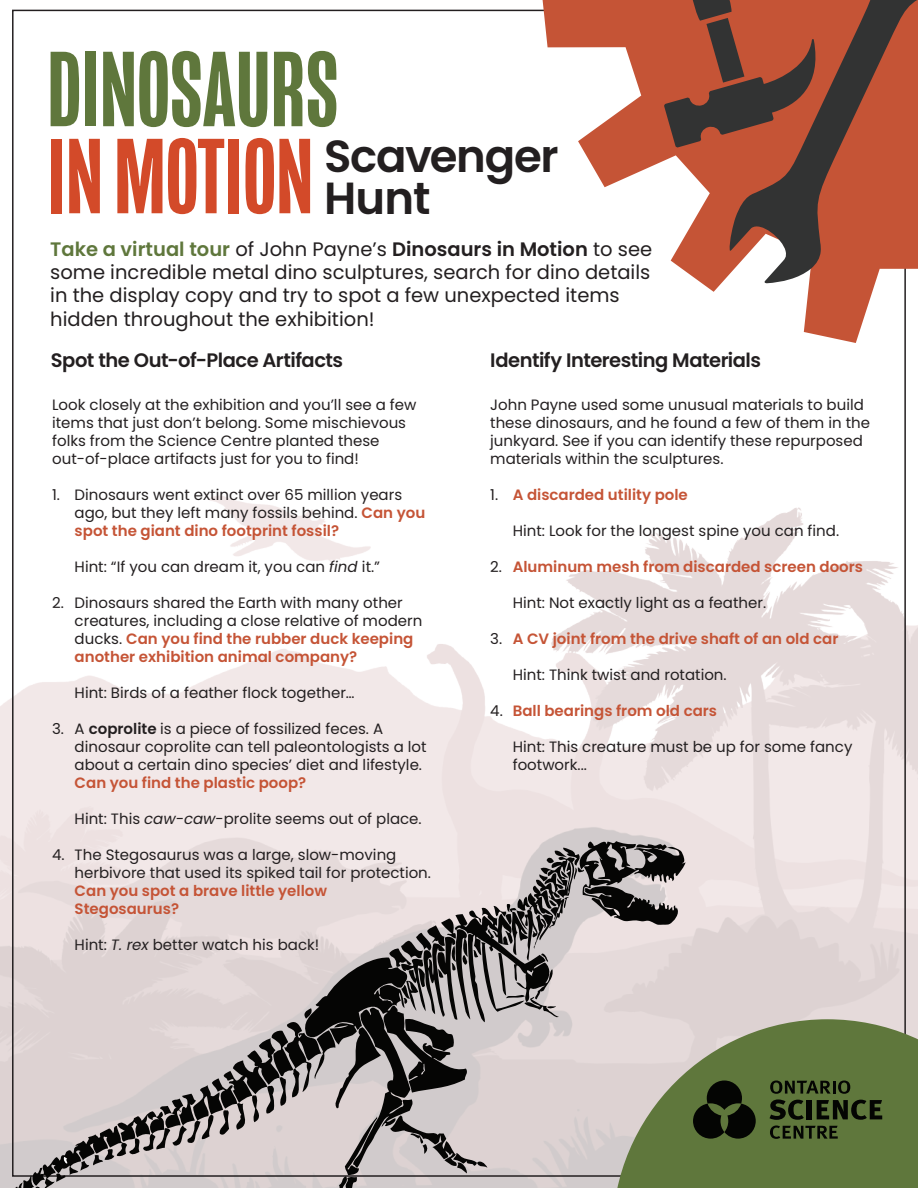
<style>
.page{position:relative;width:918px;height:1188px;background:#fff}
.page>*{position:absolute;margin:0;border:0;box-sizing:border-box;transform-origin:0 0}
.t1{font:500 109.5px "Mongoose";color:#5f773c}
.t2{font:500 109.5px "Mongoose";color:#d34a29}
.t3{font:600 45px/42px "Poppins";letter-spacing:-.03em;color:#231f20}
.t4{font:19.5px/23.4px "Poppins";color:#231f20}
.t5{font:600 19.5px "Poppins";letter-spacing:-.025em;color:#231f20}
.t6{font:15px/18px "Poppins";color:#231f20}
.t7{font:600 15px/18px "Poppins";color:#c55436}
.s1{font-weight:600;color:#5f773c}
.s2{font-weight:600}
.s3{font-weight:600;color:#c55436}
.s4{font-style:italic}
.s5{font-weight:400;color:#231f20}
</style>
<div class="page">
<img style="left:0;top:495px;width:918px;height:693px">
<svg style="left:542px;top:0;width:364px;height:343px"></svg>
<svg style="left:729px;top:176px;width:189px;height:107px;background:#a15e4c"></svg>
<svg style="left:603px;top:0;width:315px;height:176px;background:#a1533e"></svg>
<svg style="left:687px;top:1019px;width:231px;height:169px;background:#6c804b"></svg>
<svg style="left:770px;top:1081px;width:112px;height:58px;background:#415229"></svg>
<svg style="left:693px;top:1081px;width:63px;height:58px;background:#273219"></svg>
<svg style="left:12px;top:841px;width:675px;height:347px;background:#bbb3b2"></svg>
<h1 class="t1" style="left:47px;top:27px;width:293px">DINOSAURS</h1>
<h1 class="t2" style="left:47px;top:114px;width:268px">IN MOTION</h1>
<h2 class="t3" style="left:324px;top:135px;width:236px">Scavenger<br>Hunt</h2>
<h3 class="t4" style="left:50px;top:237px;width:604px"><span class="s1">Take a virtual tour</span> of John Payne’s <span class="s2">Dinosaurs in Motion</span> to see some incredible metal dino sculptures, search for dino details in the display copy and try to spot a few unexpected items hidden throughout the exhibition!</h3>
<h3 class="t5" style="left:51px;top:349px;width:294px">Spot the Out-of-Place Artifacts</h3>
<p class="t6" style="left:52px;top:396px;width:366px">Look closely at the exhibition and you’ll see a few items that just don’t belong. Some mischievous folks from the Science Centre planted these out-of-place artifacts just for you to find!</p>
<p class="t6" style="left:75px;top:486px;width:352px;text-indent:-22px">1. Dinosaurs went extinct over 65 million years ago, but they left many fossils behind. <span class="s3">Can you spot the giant dino footprint fossil?</span></p>
<p class="t6" style="left:75px;top:558px;width:307px">Hint: “If you can dream it, you can <span class="s4">find</span> it.”</p>
<p class="t6" style="left:75px;top:594px;width:349px;text-indent:-22px">2. Dinosaurs shared the Earth with many other creatures, including a close relative of modern ducks. <span class="s3">Can you find the rubber duck keeping another exhibition animal company?</span></p>
<p class="t6" style="left:75px;top:684px;width:282px">Hint: Birds of a feather flock together…</p>
<p class="t6" style="left:75px;top:720px;width:354px;text-indent:-22px">3. A <span class="s2">coprolite</span> is a piece of fossilized feces. A dinosaur coprolite can tell paleontologists a lot about a certain dino species’ diet and lifestyle.</p>
<p class="t7" style="left:75px;top:774px;width:233px">Can you find the plastic poop?</p>
<p class="t6" style="left:75px;top:810px;width:349px">Hint: This <span class="s4">caw-caw</span>-prolite seems out of place.</p>
<p class="t6" style="left:75px;top:846px;width:358px;text-indent:-22px">4. The Stegosaurus was a large, slow-moving herbivore that used its spiked tail for protection.</p>
<p class="t7" style="left:75px;top:882px;width:254px">Can you spot a brave little yellow<br>Stegosaurus?</p>
<p class="t6" style="left:75px;top:936px;width:246px">Hint: <span class="s4">T. rex</span> better watch his back!</p>
<h3 class="t5" style="left:490px;top:349px;width:272px">Identify Interesting Materials</h3>
<p class="t6" style="left:490px;top:396px;width:381px">John Payne used some unusual materials to build these dinosaurs, and he found a few of them in the junkyard. See if you can identify these repurposed materials within the sculptures.</p>
<p class="t7" style="left:490px;top:486px;width:199px"><span class="s5">1.</span> A discarded utility pole</p>
<p class="t6" style="left:513px;top:522px;width:328px">Hint: Look for the longest spine you can find.</p>
<p class="t7" style="left:490px;top:558px;width:374px"><span class="s5">2.</span> Aluminum mesh from discarded screen doors</p>
<p class="t6" style="left:513px;top:594px;width:255px">Hint: Not exactly light as a feather.</p>
<p class="t7" style="left:490px;top:630px;width:350px"><span class="s5">3.</span> A CV joint from the drive shaft of an old car</p>
<p class="t6" style="left:513px;top:666px;width:215px">Hint: Think twist and rotation.</p>
<p class="t7" style="left:490px;top:702px;width:228px"><span class="s5">4.</span> Ball bearings from old cars</p>
<p class="t6" style="left:513px;top:738px;width:341px">Hint: This creature must be up for some fancy footwork...</p>
</div>
